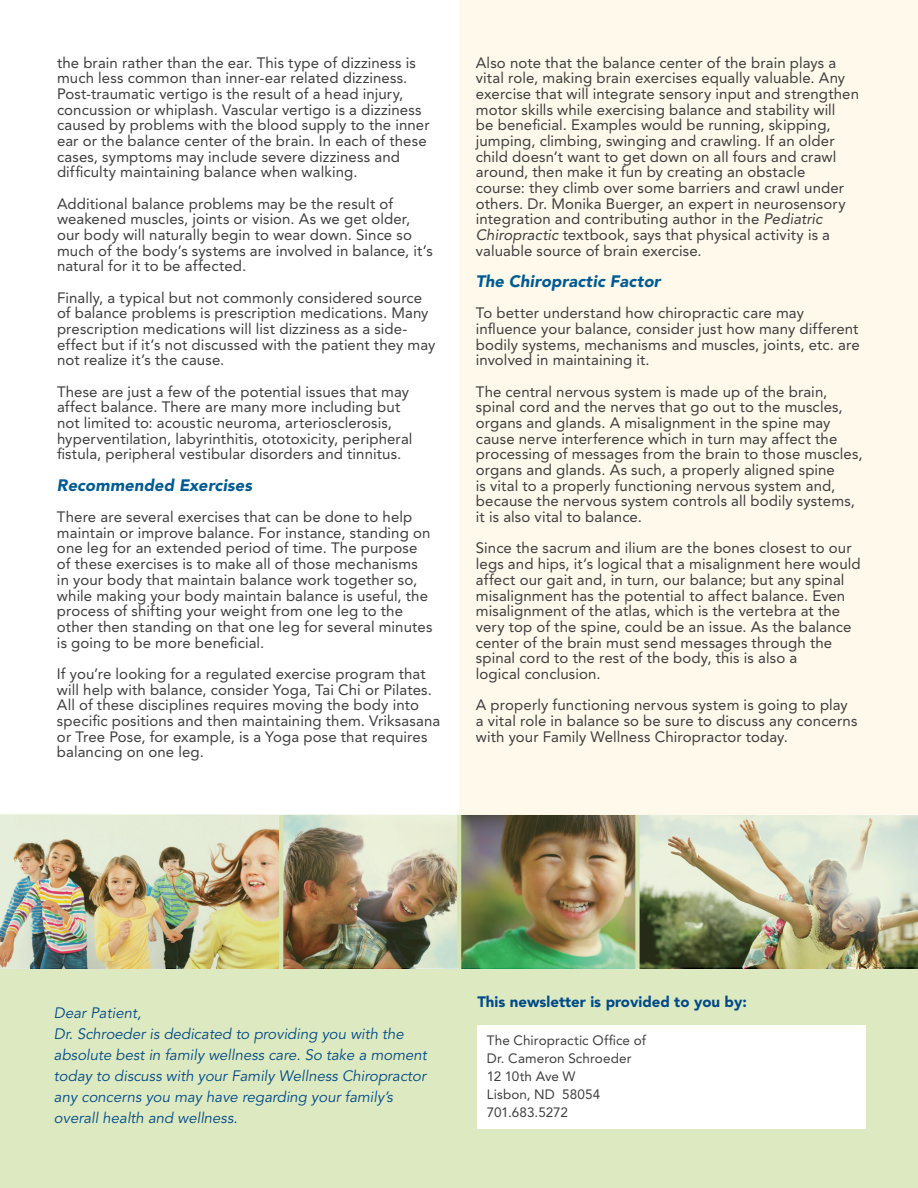
<style>
.page{position:relative;width:918px;height:1188px;background:#fff}
.page>*{position:absolute;margin:0;border:0;box-sizing:border-box;transform-origin:0 0}
.t1{font:italic 900 16.5px "Avenir";letter-spacing:.005em;color:#005b93}
.t2{font:15px/15.8px "Avenir";letter-spacing:.005em;color:#3e3e3f}
.t3{font:italic 15px/21px "Avenir";color:#004a87}
.t4{font:900 15px "Avenir";color:#004a87}
.t5{font:13.5px/18px "Avenir";letter-spacing:.005em;color:#3e3e3f}
.s1{font-style:italic}
</style>
<div class="page">
<div style="left:459px;top:0;width:459px;height:851px;background:#fff9eb"></div>
<div style="left:0;top:815px;width:918px;height:373px;background:#dde9c1"></div>
<div style="left:478px;top:1026px;width:388px;height:103px;background:#fff"></div>
<img style="left:0;top:814px;width:918px;height:155px">
<p class="t2" style="left:57px;top:55px;width:374px">the brain rather than the ear. This type of dizziness is much less common than inner-ear related dizziness.<br>Post-traumatic vertigo is the result of a head injury, concussion or whiplash. Vascular vertigo is a dizziness caused by problems with the blood supply to the inner ear or the balance center of the brain. In each of these cases, symptoms may include severe dizziness and difficulty maintaining balance when walking.</p>
<p class="t2" style="left:57px;top:196px;width:377px">Additional balance problems may be the result of weakened muscles, joints or vision. As we get older, our body will naturally begin to wear down. Since so much of the body’s systems are involved in balance, it’s natural for it to be affected.</p>
<p class="t2" style="left:57px;top:290px;width:380px">Finally, a typical but not commonly considered source of balance problems is prescription medications. Many prescription medications will list dizziness as a side&shy;effect but if it’s not discussed with the patient they may not realize it’s the cause.</p>
<p class="t2" style="left:57px;top:384px;width:357px">These are just a few of the potential issues that may affect balance. There are many more including but not limited to: acoustic neuroma, arteriosclerosis, hyperventilation, labyrinthitis, ototoxicity, peripheral fistula, peripheral vestibular disorders and tinnitus.</p>
<p class="t1" style="left:57px;top:475px;width:197px">Recommended Exercises</p>
<p class="t2" style="left:57px;top:509px;width:377px">There are several exercises that can be done to help maintain or improve balance. For instance, standing on one leg for an extended period of time. The purpose of these exercises is to make all of those mechanisms in your body that maintain balance work together so, while making your body maintain balance is useful, the process of shifting your weight from one leg to the other then standing on that one leg for several minutes is going to be more beneficial.</p>
<p class="t2" style="left:57px;top:666px;width:385px">If you’re looking for a regulated exercise program that will help with balance, consider Yoga, Tai Chi or Pilates.<br>All of these disciplines requires moving the body into specific positions and then maintaining them. Vriksasana or Tree Pose, for example, is a Yoga pose that requires balancing on one leg.</p>
<p class="t2" style="left:476px;top:55px;width:385px">Also note that the balance center of the brain plays a vital role, making brain exercises equally valuable. Any exercise that will integrate sensory input and strengthen motor skills while exercising balance and stability will<br>be beneficial. Examples would be running, skipping, jumping, climbing, swinging and crawling. If an older child doesn’t want to get down on all fours and crawl around, then make it fun by creating an obstacle<br>course: they climb over some barriers and crawl under others. Dr. Monika Buerger, an expert in neurosensory integration and contributing author in the <span class="s1">Pediatric Chiropractic</span> textbook, says that physical activity is a valuable source of brain exercise.</p>
<p class="t1" style="left:476px;top:271px;width:186px">The Chiropractic Factor</p>
<p class="t2" style="left:476px;top:305px;width:385px">To better understand how chiropractic care may influence your balance, consider just how many different bodily systems, mechanisms and muscles, joints, etc. are involved in maintaining it.</p>
<p class="t2" style="left:476px;top:384px;width:388px">The central nervous system is made up of the brain, spinal cord and the nerves that go out to the muscles, organs and glands. A misalignment in the spine may cause nerve interference which in turn may affect the processing of messages from the brain to those muscles, organs and glands. As such, a properly aligned spine<br>is vital to a properly functioning nervous system and, because the nervous system controls all bodily systems, it is also vital to balance.</p>
<p class="t2" style="left:476px;top:540px;width:386px">Since the sacrum and ilium are the bones closest to our legs and hips, it’s logical that a misalignment here would affect our gait and, in turn, our balance; but any spinal misalignment has the potential to affect balance. Even misalignment of the atlas, which is the vertebra at the very top of the spine, could be an issue. As the balance center of the brain must send messages through the spinal cord to the rest of the body, this is also a<br>logical conclusion.</p>
<p class="t2" style="left:476px;top:697px;width:383px">A properly functioning nervous system is going to play a vital role in balance so be sure to discuss any concerns with your Family Wellness Chiropractor today.</p>
<p class="t3" style="left:54px;top:1003px;width:374px">Dear Patient,<br>Dr. Schroeder is dedicated to providing you with the absolute best in family wellness care. So take a moment today to discuss with your Family Wellness Chiropractor any concerns you may have regarding your family’s overall health and wellness.</p>
<p class="t4" style="left:477px;top:993px;width:271px">This newsletter is provided to you by:</p>
<p class="t5" style="left:487px;top:1032px;width:161px">The Chiropractic Office of<br>Dr. Cameron Schroeder<br>12 10th Ave W<br>Lisbon, ND 58054<br>701.683.5272</p>
</div>
